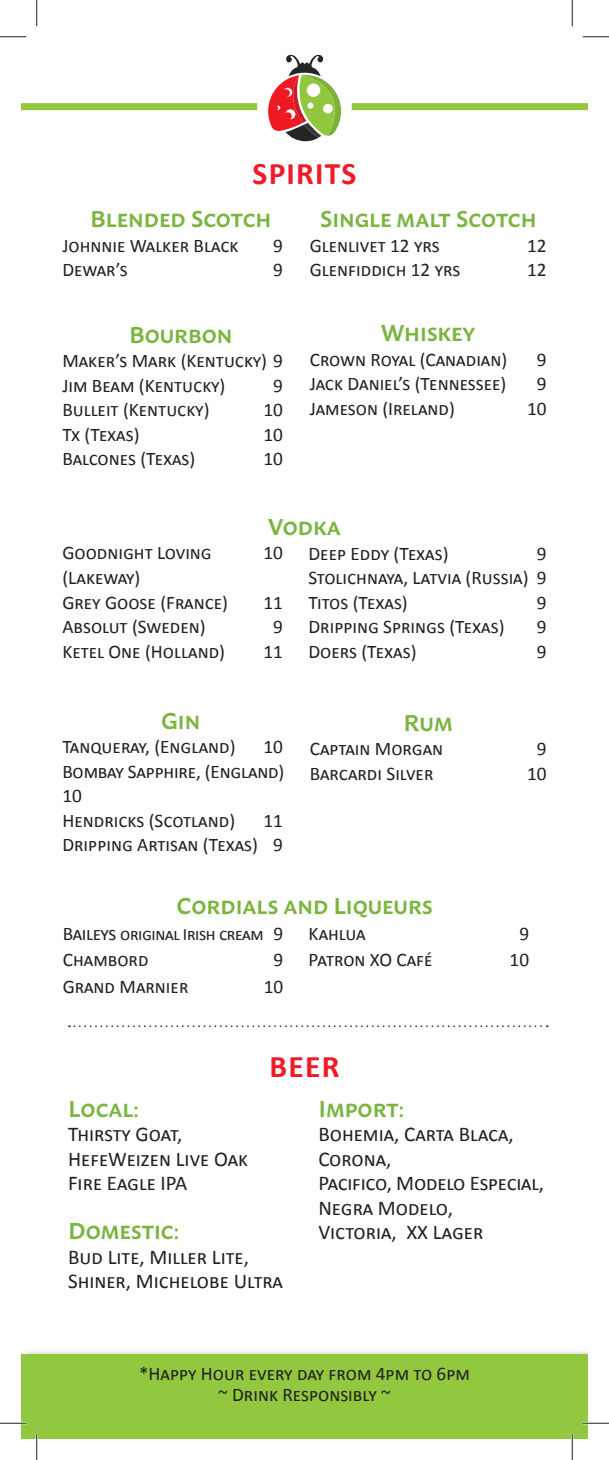
<style>
.page{position:relative;width:609px;height:1460px;background:#fff}
.page>*{position:absolute;margin:0;border:0;box-sizing:border-box;transform-origin:0 0}
.t1{font:700 31.5px "Calibri";letter-spacing:.04em;color:#ef1c27}
.t2{font:600 22.75px "Macho";color:#7bb540}
.t3{font:21px/24.5px "Calibri";color:#241f1f}
.t4{font:19.25px/24.5px "Calibri";color:#241f1f}
.t5{font:17.5px "Calibri";letter-spacing:-.02em;color:#241f1f}
.s1{font-size:19.25px}
</style>
<div class="page">
<svg style="left:268px;top:54px;width:85px;height:87px"></svg>
<div style="left:21px;top:103px;width:236px;height:7px;background:#91c840"></div>
<div style="left:352px;top:103px;width:236px;height:7px;background:#91c840"></div>
<div style="left:21px;top:1348px;width:567px;height:90px;background:#241f1f;opacity:.75"></div>
<div style="left:21px;top:1354px;width:567px;height:84px;background:#91c840"></div>
<svg style="left:69px;top:1025px;width:479px;height:2px"></svg>
<hr style="left:0;top:1422px;width:26px;height:2px;background:#fff">
<hr style="left:583px;top:1422px;width:26px;height:2px;background:#fff">
<hr style="left:36px;top:1433px;width:2px;height:27px;background:#fff">
<hr style="left:571px;top:1433px;width:2px;height:27px;background:#fff">
<svg style="left:0;top:36px;width:26px;height:1px"></svg>
<svg style="left:583px;top:36px;width:26px;height:1px"></svg>
<svg style="left:0;top:1422px;width:26px;height:1px"></svg>
<svg style="left:583px;top:1422px;width:26px;height:1px"></svg>
<svg style="left:36px;top:0;width:1px;height:26px"></svg>
<svg style="left:36px;top:1433px;width:1px;height:27px"></svg>
<svg style="left:572px;top:0;width:1px;height:26px"></svg>
<svg style="left:572px;top:1433px;width:1px;height:27px"></svg>
<h1 class="t1" style="left:253px;top:153px;width:105px">SPIRITS</h1>
<p class="t2" style="left:90px;top:199px;width:183px">Blended Scotch</p>
<p class="t4" style="left:62px;top:233px;width:178px">Johnnie Walker Black</p>
<p class="t4" style="left:273px;top:233px;width:11px">9</p>
<p class="t4" style="left:62px;top:258px;width:67px">Dewar’s</p>
<p class="t4" style="left:273px;top:258px;width:11px">9</p>
<p class="t2" style="left:129px;top:314px;width:105px">Bourbon</p>
<p class="t4" style="left:62px;top:349px;width:222px">Maker’s Mark (Kentucky) 9<br>Jim Beam (Kentucky)</p>
<p class="t4" style="left:273px;top:373px;width:11px">9</p>
<p class="t4" style="left:62px;top:398px;width:149px">Bulleit (Kentucky)</p>
<p class="t4" style="left:263px;top:398px;width:21px">10</p>
<p class="t4" style="left:62px;top:422px;width:79px">Tx (Texas)</p>
<p class="t4" style="left:263px;top:422px;width:21px">10</p>
<p class="t4" style="left:62px;top:447px;width:135px">Balcones (Texas)</p>
<p class="t4" style="left:263px;top:447px;width:21px">10</p>
<p class="t2" style="left:320px;top:199px;width:218px">Single malt Scotch</p>
<p class="t4" style="left:310px;top:233px;width:131px">Glenlivet 12 yrs</p>
<p class="t4" style="left:527px;top:233px;width:21px">12</p>
<p class="t4" style="left:310px;top:258px;width:152px">Glenfiddich 12 yrs</p>
<p class="t4" style="left:527px;top:258px;width:21px">12</p>
<p class="t2" style="left:381px;top:313px;width:96px">Whiskey</p>
<p class="t4" style="left:310px;top:347px;width:199px">Crown Royal (Canadian)</p>
<p class="t4" style="left:537px;top:347px;width:11px">9</p>
<p class="t4" style="left:310px;top:371px;width:198px">Jack Daniel’s (Tennessee)</p>
<p class="t4" style="left:537px;top:371px;width:11px">9</p>
<p class="t4" style="left:310px;top:396px;width:147px">Jameson (Ireland)</p>
<p class="t4" style="left:527px;top:396px;width:21px">10</p>
<p class="t2" style="left:268px;top:506px;width:74px">Vodka</p>
<p class="t4" style="left:62px;top:541px;width:151px">Goodnight Loving</p>
<p class="t4" style="left:263px;top:541px;width:21px">10</p>
<p class="t4" style="left:62px;top:565px;width:167px">(Lakeway)<br>Grey Goose (France)</p>
<p class="t4" style="left:263px;top:590px;width:21px">11</p>
<p class="t4" style="left:62px;top:614px;width:145px">Absolut (Sweden)</p>
<p class="t4" style="left:273px;top:614px;width:11px">9</p>
<p class="t4" style="left:62px;top:639px;width:164px">Ketel One (Holland)</p>
<p class="t4" style="left:263px;top:639px;width:21px">11</p>
<p class="t2" style="left:161px;top:700px;width:41px">Gin</p>
<p class="t4" style="left:62px;top:735px;width:175px">Tanqueray, (England)</p>
<p class="t4" style="left:62px;top:735px;width:224px;text-indent:201px">10<br>Bombay Sapphire, (England)<br>10<br>Hendricks (Scotland)</p>
<p class="t4" style="left:62px;top:808px;width:222px;text-align:right">11<br>Dripping Artisan (Texas) 9</p>
<p class="t4" style="left:308px;top:541px;width:142px">Deep Eddy (Texas)</p>
<p class="t4" style="left:308px;top:541px;width:240px;text-align:justify;text-indent:228px">9<br>Stolichnaya, Latvia (Russia) 9<br>Titos (Texas)</p>
<p class="t4" style="left:537px;top:590px;width:11px">9</p>
<p class="t4" style="left:308px;top:614px;width:198px">Dripping Springs (Texas)</p>
<p class="t4" style="left:537px;top:614px;width:11px">9</p>
<p class="t4" style="left:308px;top:639px;width:110px">Doers (Texas)</p>
<p class="t4" style="left:537px;top:639px;width:11px">9</p>
<p class="t2" style="left:404px;top:702px;width:51px">Rum</p>
<p class="t4" style="left:310px;top:736px;width:135px">Captain Morgan</p>
<p class="t4" style="left:537px;top:736px;width:11px">9</p>
<p class="t4" style="left:310px;top:761px;width:125px">Barcardi Silver</p>
<p class="t4" style="left:527px;top:761px;width:21px">10</p>
<p class="t2" style="left:177px;top:885px;width:258px">Cordials and Liqueurs</p>
<p class="t5" style="left:63px;top:923px;width:222px"><span class="s1">Baileys</span> original Irish cream <span class="s1">9</span></p>
<p class="t4" style="left:63px;top:947px;width:87px">Chambord</p>
<p class="t4" style="left:274px;top:947px;width:11px">9</p>
<p class="t4" style="left:63px;top:974px;width:127px">Grand Marnier</p>
<p class="t4" style="left:264px;top:974px;width:21px">10</p>
<p class="t4" style="left:309px;top:921px;width:58px">Kahlua</p>
<p class="t4" style="left:519px;top:921px;width:11px">9</p>
<p class="t4" style="left:309px;top:947px;width:126px">Patron XO Café</p>
<p class="t4" style="left:510px;top:947px;width:21px">10</p>
<h1 class="t1" style="left:270px;top:1046px;width:71px">BEER</h1>
<p class="t2" style="left:68px;top:1088px;width:72px">Local:</p>
<p class="t3" style="left:68px;top:1122px;width:182px">Thirsty Goat,<br>HefeWeizen Live Oak<br>Fire Eagle IPA</p>
<p class="t2" style="left:68px;top:1210px;width:113px">Domestic:</p>
<p class="t3" style="left:68px;top:1244px;width:216px">Bud Lite, Miller Lite,<br>Shiner, Michelobe Ultra</p>
<p class="t2" style="left:318px;top:1088px;width:87px">Import:</p>
<p class="t3" style="left:318px;top:1122px;width:227px">Bohemia, Carta Blaca,<br>Corona,<br>Pacifico, Modelo Especial,<br>Negra Modelo,<br>Victoria, XX Lager</p>
<p class="t4" style="left:139px;top:1363px;width:332px;line-height:21px;text-align:center">*Happy Hour every day from 4pm to 6pm ~ Drink Responsibly ~</p>
</div>
